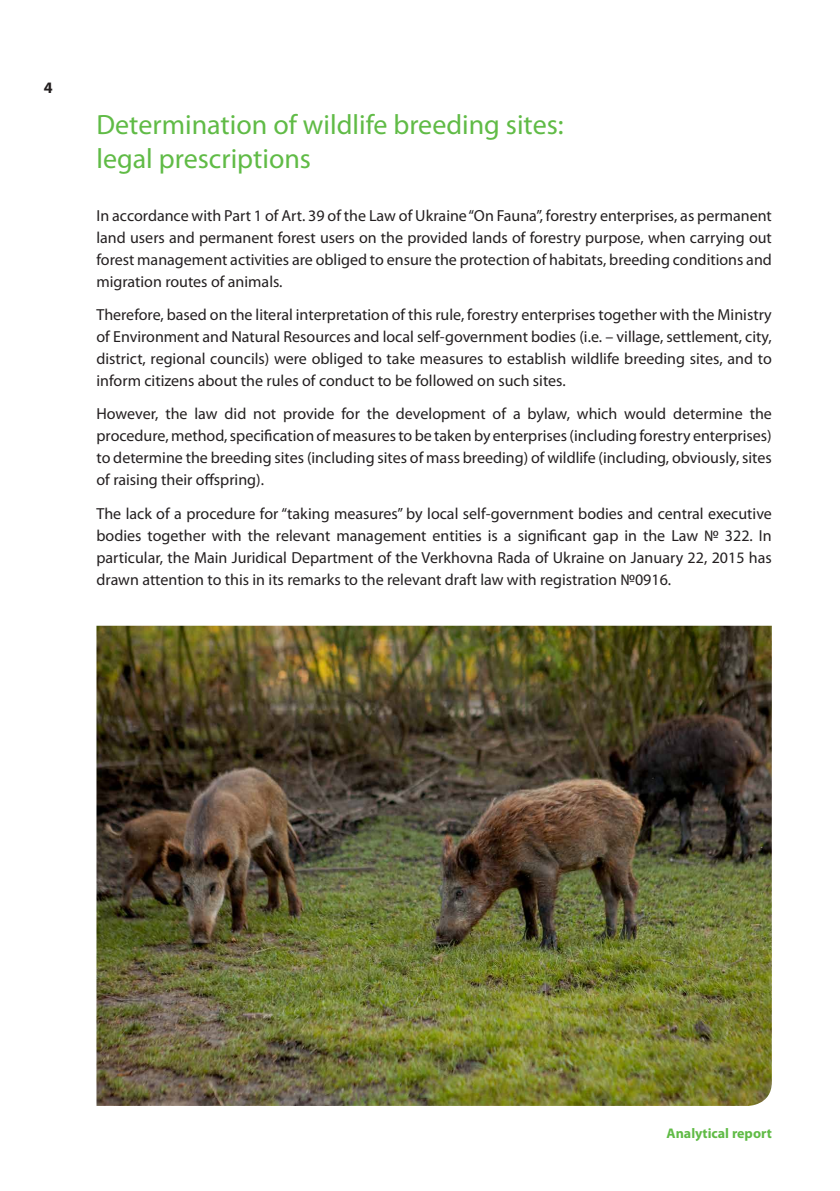
<style>
.page{position:relative;width:840px;height:1191px;background:#fff}
.page>*{position:absolute;margin:0;border:0;box-sizing:border-box;transform-origin:0 0}
.t1{font:28px/33.6px "Myriad Pro";color:#60bb46}
.t2{font:16px/22px "Myriad Pro";color:#231f20;text-align:justify}
.t3{font:700 16px "Myriad Pro";color:#231f20}
.t4{font:700 14px "Myriad Pro";color:#60bb46}
</style>
<div class="page">
<img style="left:96px;top:626px;width:675px;height:480px">
<p class="t3" style="left:44px;top:77px;width:10px">4</p>
<h1 class="t1" style="left:96px;top:108px;width:468px">Determination of wildlife breeding sites: legal prescriptions</h1>
<p class="t2" style="left:96px;top:204px;width:676px">In accordance with Part 1 of Art. 39 of the Law of Ukraine “On Fauna”, forestry enterprises, as permanent land users and permanent forest users on the provided lands of forestry purpose, when carrying out forest management activities are obliged to ensure the protection of habitats, breeding conditions and migration routes of animals.</p>
<p class="t2" style="left:96px;top:303px;width:676px">Therefore, based on the literal interpretation of this rule, forestry enterprises together with the Ministry of Environment and Natural Resources and local self-government bodies (i.e. – village, settlement, city, district, regional councils) were obliged to take measures to establish wildlife breeding sites, and to inform citizens about the rules of conduct to be followed on such sites.</p>
<p class="t2" style="left:96px;top:403px;width:676px">However, the law did not provide for the development of a bylaw, which would determine the procedure, method, specification of measures to be taken by enterprises (including forestry enterprises) to determine the breeding sites (including sites of mass breeding) of wildlife (including, obviously, sites of raising their offspring).</p>
<p class="t2" style="left:96px;top:502px;width:676px">The lack of a procedure for “taking measures” by local self-government bodies and central executive bodies together with the relevant management entities is a significant gap in the Law № 322. In particular, the Main Juridical Department of the Verkhovna Rada of Ukraine on January 22, 2015 has drawn attention to this in its remarks to the relevant draft law with registration №0916.</p>
<p class="t4" style="left:666px;top:1124px;width:107px">Analytical report</p>
</div>
